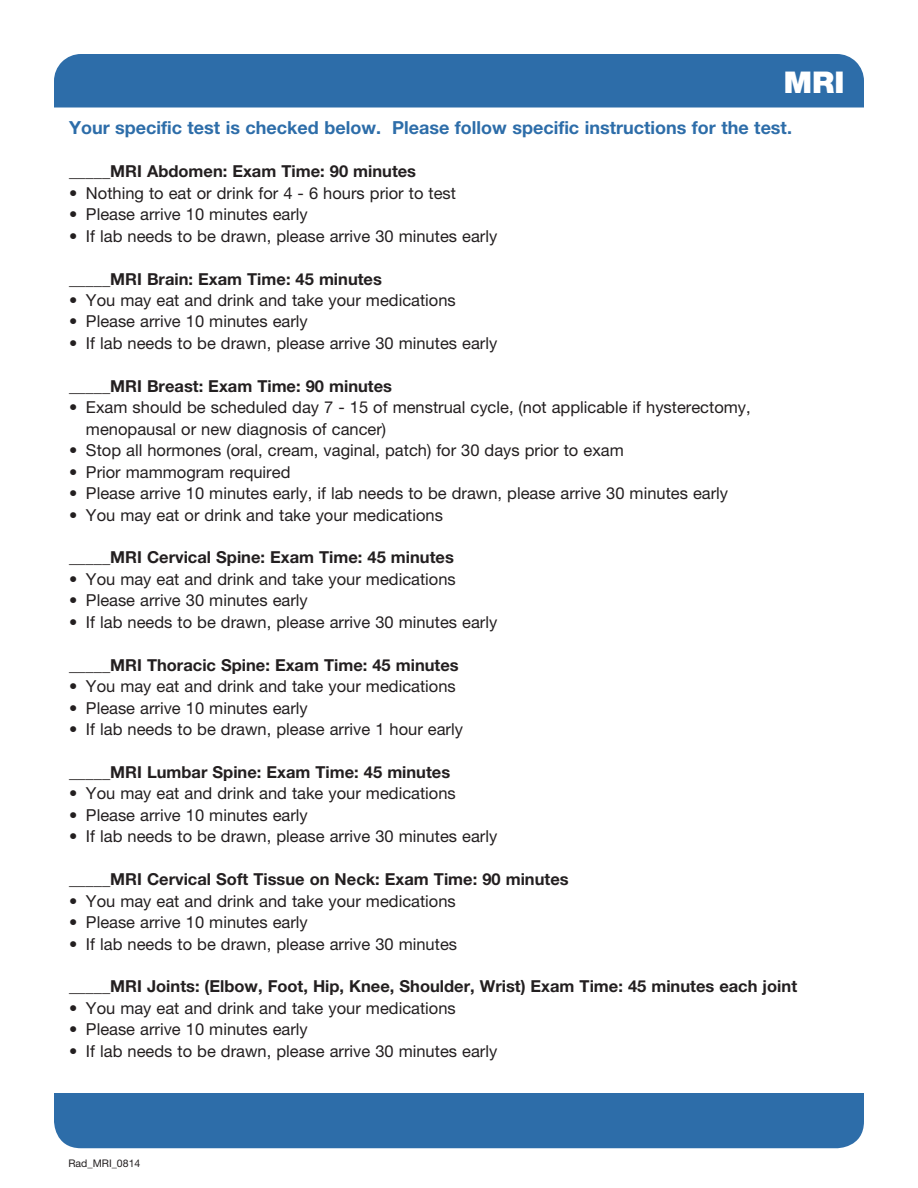
<style>
.page{position:relative;width:918px;height:1188px;background:#fff}
.page>*{position:absolute;margin:0;border:0;box-sizing:border-box;transform-origin:0 0}
.t1{font:900 30px "Helvetica Neue";color:#fff}
.t2{font:700 18px "Helvetica Neue";color:#2d6da9}
.t3{font:16.5px "Helvetica Neue";color:#231f20}
.t4{font:700 16.5px "Helvetica Neue";color:#231f20}
.t5{font:10.5px "Helvetica Neue";color:#231f20}
</style>
<div class="page">
<div style="left:54px;top:1065px;width:810px;height:83px;background:#2d6da9;border-radius:27px"></div>
<div style="left:40px;top:1022px;width:836px;height:71px;background:#fff"></div>
<div style="left:54px;top:54px;width:810px;height:54px;background:#2d6da9"></div>
<p class="t1" style="left:784px;top:65px;width:62px">MRI</p>
<p class="t2" style="left:69px;top:117px;width:725px">Your specific test is checked below. Please follow specific instructions for the test.</p>
<p class="t4" style="left:69px;top:161px;width:349px">_____MRI Abdomen: Exam Time: 90 minutes</p>
<p class="t3" style="left:69px;top:183px;width:389px">• Nothing to eat or drink for 4 - 6 hours prior to test</p>
<p class="t3" style="left:69px;top:205px;width:240px">• Please arrive 10 minutes early</p>
<p class="t3" style="left:69px;top:226px;width:430px">• If lab needs to be drawn, please arrive 30 minutes early</p>
<p class="t4" style="left:69px;top:269px;width:314px">_____MRI Brain: Exam Time: 45 minutes</p>
<p class="t3" style="left:69px;top:290px;width:388px">• You may eat and drink and take your medications</p>
<p class="t3" style="left:69px;top:312px;width:240px">• Please arrive 10 minutes early</p>
<p class="t3" style="left:69px;top:333px;width:430px">• If lab needs to be drawn, please arrive 30 minutes early</p>
<p class="t4" style="left:69px;top:376px;width:325px">_____MRI Breast: Exam Time: 90 minutes</p>
<p class="t3" style="left:69px;top:398px;width:683px">• Exam should be scheduled day 7 - 15 of menstrual cycle, (not applicable if hysterectomy,</p>
<p class="t3" style="left:86px;top:419px;width:302px">menopausal or new diagnosis of cancer)</p>
<p class="t3" style="left:69px;top:440px;width:556px">• Stop all hormones (oral, cream, vaginal, patch) for 30 days prior to exam</p>
<p class="t3" style="left:69px;top:462px;width:223px">• Prior mammogram required</p>
<p class="t3" style="left:69px;top:483px;width:661px">• Please arrive 10 minutes early, if lab needs to be drawn, please arrive 30 minutes early</p>
<p class="t3" style="left:69px;top:505px;width:375px">• You may eat or drink and take your medications</p>
<p class="t4" style="left:69px;top:547px;width:386px">_____MRI Cervical Spine: Exam Time: 45 minutes</p>
<p class="t3" style="left:69px;top:569px;width:388px">• You may eat and drink and take your medications</p>
<p class="t3" style="left:69px;top:591px;width:240px">• Please arrive 30 minutes early</p>
<p class="t3" style="left:69px;top:612px;width:430px">• If lab needs to be drawn, please arrive 30 minutes early</p>
<p class="t4" style="left:69px;top:655px;width:391px">_____MRI Thoracic Spine: Exam Time: 45 minutes</p>
<p class="t3" style="left:69px;top:676px;width:388px">• You may eat and drink and take your medications</p>
<p class="t3" style="left:69px;top:698px;width:240px">• Please arrive 10 minutes early</p>
<p class="t3" style="left:69px;top:719px;width:396px">• If lab needs to be drawn, please arrive 1 hour early</p>
<p class="t4" style="left:69px;top:762px;width:383px">_____MRI Lumbar Spine: Exam Time: 45 minutes</p>
<p class="t3" style="left:69px;top:784px;width:388px">• You may eat and drink and take your medications</p>
<p class="t3" style="left:69px;top:805px;width:240px">• Please arrive 10 minutes early</p>
<p class="t3" style="left:69px;top:827px;width:430px">• If lab needs to be drawn, please arrive 30 minutes early</p>
<p class="t4" style="left:69px;top:869px;width:501px">_____MRI Cervical Soft Tissue on Neck: Exam Time: 90 minutes</p>
<p class="t3" style="left:69px;top:891px;width:388px">• You may eat and drink and take your medications</p>
<p class="t3" style="left:69px;top:912px;width:240px">• Please arrive 10 minutes early</p>
<p class="t3" style="left:69px;top:934px;width:390px">• If lab needs to be drawn, please arrive 30 minutes</p>
<p class="t4" style="left:69px;top:976px;width:730px">_____MRI Joints: (Elbow, Foot, Hip, Knee, Shoulder, Wrist) Exam Time: 45 minutes each joint</p>
<p class="t3" style="left:69px;top:998px;width:388px">• You may eat and drink and take your medications</p>
<p class="t3" style="left:69px;top:1020px;width:240px">• Please arrive 10 minutes early</p>
<p class="t3" style="left:69px;top:1041px;width:430px">• If lab needs to be drawn, please arrive 30 minutes early</p>
<p class="t5" style="left:68px;top:1157px;width:73px">Rad_MRI_0814</p>
</div>
